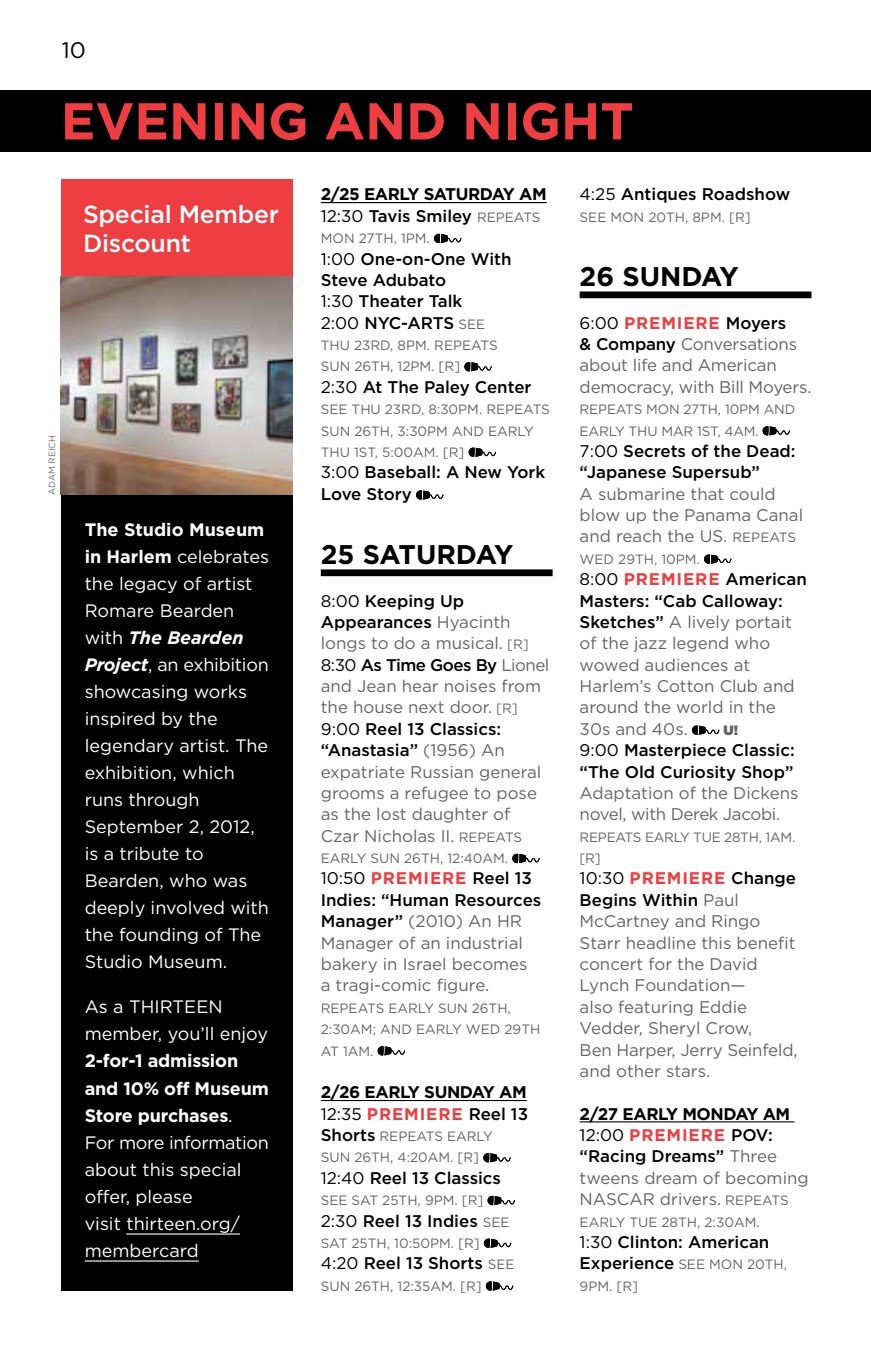
<style>
.page{position:relative;width:871px;height:1357px;background:#fff}
.page>*{position:absolute;margin:0;border:0;box-sizing:border-box;transform-origin:0 0}
.t1{font:700 51.75px "Gotham";color:#ef3e42}
.t2{font:700 27px "Gotham";letter-spacing:-.03em;color:#000}
.t3{font:500 24.75px/29.2px "Gotham";letter-spacing:-.01em;color:#fff}
.t4{font:22.5px "Gotham";color:#000}
.t5{font:18px/27px "Gotham";color:#fff}
.t6{font:16.88px/21.4px "Gotham";color:#636466}
.t7{font:500 16.88px/21.4px "Gotham";color:#000}
.t8{font:700 16.88px/21.4px "Gotham";letter-spacing:-.025em;color:#000}
.t9{font:16.88px/21.4px "Gotham";letter-spacing:-.02em;color:#636466}
.t10{font:13.5px/21.4px "Gotham";color:#636466}
.t11{font:13.5px/21.4px "Gotham";letter-spacing:-.02em;color:#636466}
.t12{font:900 13.5px "Gotham";color:#636466}
.t13{font:9px "Gotham";color:#6d6e71}
.s1{font-weight:700}
.s2{font-weight:700;font-style:italic}
.s3{font-weight:400}
.s4{font-weight:500}
.s5{font-weight:400;font-size:13.5px;color:#636466}
.s6{color:#000}
.s7{font-weight:500;color:#000}
.s8{font-size:13.5px}
.s9{font-weight:700;color:#ef3e42}
.s10{color:#ef3e42}
.s11{font-weight:500;font-size:16.88px;color:#000}
.s12{font-weight:700;color:#000}
</style>
<div class="page">
<div style="left:0;top:90px;width:871px;height:62px;background:#000"></div>
<hr style="left:321px;top:202px;width:226px;height:1px;background:#000">
<div style="left:321px;top:569px;width:231px;height:7px;background:#000"></div>
<hr style="left:321px;top:1100px;width:206px;height:1px;background:#000">
<svg style="left:434px;top:234px;width:27px;height:10px"></svg>
<svg style="left:464px;top:362px;width:28px;height:10px"></svg>
<svg style="left:468px;top:447px;width:28px;height:10px"></svg>
<svg style="left:416px;top:490px;width:27px;height:10px"></svg>
<svg style="left:512px;top:854px;width:28px;height:10px"></svg>
<svg style="left:378px;top:1046px;width:27px;height:10px"></svg>
<svg style="left:483px;top:1153px;width:28px;height:10px"></svg>
<svg style="left:487px;top:1196px;width:28px;height:10px"></svg>
<svg style="left:484px;top:1238px;width:27px;height:10px"></svg>
<svg style="left:486px;top:1281px;width:27px;height:10px"></svg>
<div style="left:579px;top:291px;width:232px;height:7px;background:#000"></div>
<hr style="left:579px;top:1121px;width:215px;height:1px;background:#000">
<svg style="left:762px;top:426px;width:28px;height:10px"></svg>
<svg style="left:704px;top:554px;width:27px;height:10px"></svg>
<svg style="left:692px;top:725px;width:27px;height:10px"></svg>
<div style="left:61px;top:277px;width:231px;height:1013px;background:#000"></div>
<div style="left:61px;top:179px;width:231px;height:98px;background:#ef3e42"></div>
<hr style="left:126px;top:1233px;width:114px;height:1px;background:#fff">
<hr style="left:85px;top:1260px;width:114px;height:1px;background:#fff">
<img style="left:61px;top:277px;width:231px;height:218px">
<h3 class="t4" style="left:62px;top:37px;width:26px">10</h3>
<h1 class="t1" style="left:61px;top:91px;width:574px">eveni ng and night</h1>
<h3 class="t3" style="left:83px;top:199px;width:198px">Special Member<br>Discount</h3>
<p class="t13" style="left:47px;top:495px;width:61px;rotate:-90deg">Adam Reich</p>
<p class="t5" style="left:85px;top:516px;width:186px"><span class="s1">The Studio M useum in Harlem</span> celebrates the legacy of artist<br>Romare Bearden with <span class="s2">The Bearden<br>Project</span>, an exhibition showcasing works inspired by the legendary artist. The exhibition, which runs through<br>September 2, 2012, is a tribute to<br>Bearden, who was deeply involved with the founding of The<br>Studio M useum.</p>
<p class="t5" style="left:85px;top:993px;width:57px">As a THIRTEE</p>
<p class="t5" style="left:85px;top:993px;width:185px;text-indent:124px">N member, you’ll enjoy</p>
<p class="t5" style="left:85px;top:1047px;width:186px"><span class="s1">2-for-1 admission and 10% off M useum<br>Store purchases</span>.<br>For more information about this special offer, please<br>visit thirteen.org/ membercard</p>
<p class="t8" style="left:321px;top:183px;width:225px">2/25 EARLY SATU RDAY AM<br><span class="s3">12:30</span> <span class="s4">Tavis Smiley</span> <span class="s5">Repeats</span></p>
<p class="t10" style="left:321px;top:227px;width:111px">Mon 27th, 1pm.</p>
<p class="t7" style="left:321px;top:247px;width:192px"><span class="s3">1:00</span> One-on-One With<br>Steve Adubato<br><span class="s3">1:30</span> Theater Talk<br><span class="s3">2:00</span> NYC-ARTS <span class="s5">See</span></p>
<p class="t10" style="left:321px;top:334px;width:178px">Thu 23rd, 8pm. Repeats<br>Sun 26th, 12pm. [R]</p>
<p class="t7" style="left:321px;top:376px;width:212px"><span class="s3">2:30</span> At The Paley Center</p>
<p class="t10" style="left:321px;top:398px;width:231px">See Thu 23rd, 8:30pm. Repeats<br>Sun 26th, 3:30pm an d early<br>Thu 1st, 5:00am. [R]</p>
<p class="t7" style="left:321px;top:461px;width:226px"><span class="s3">3:00</span> Baseball: A New York<br>Love Story</p>
<h2 class="t2" style="left:321px;top:539px;width:193px">25 SATU RDAY</h2>
<p class="t6" style="left:321px;top:589px;width:230px"><span class="s6">8:00</span> <span class="s7">Keeping Up<br>Appearances</span> Hyacinth longs to do a musical. <span class="s8">[R]<br></span><span class="s6">8:30</span> <span class="s7">As Time Goes By</span> Lionel and Jean hear noises from the house next door. <span class="s8">[R]<br></span><span class="s6">9:00</span> <span class="s7">Reel 13 Classics: “Anastasia”</span> (1956) An expatriate Russian general grooms a refugee to pose as the lost daughter of<br>Czar Nicholas II . <span class="s8">Repeats</span></p>
<p class="t10" style="left:321px;top:847px;width:189px">early Sun 26th, 12:40am.</p>
<p class="t6" style="left:321px;top:867px;width:222px"><span class="s6">10:50</span> <span class="s9">PREM IERE</span> <span class="s7">Reel 13<br>Indies: “Human Resources<br>Manager”</span> (2010) An HR<br>Manager of an industrial bakery in Israel becomes a tragi-comic figure.</p>
<p class="t10" style="left:321px;top:997px;width:221px">Repeats early Sun 26th,<br>2:30am; an d early Wed 29th at 1am.</p>
<p class="t8" style="left:321px;top:1081px;width:209px">2/26 EARLY SUN DAY AM<br><span class="s3">12:35</span> <span class="s10">PREM IERE</span> <span class="s4">Reel 13</span></p>
<p class="t10" style="left:321px;top:1125px;width:174px"><span class="s11">Shorts</span> Repeats early<br>Sun 26th, 4:20am. [R]</p>
<p class="t7" style="left:321px;top:1167px;width:182px"><span class="s3">12:40</span> Reel 13 Classics</p>
<p class="t10" style="left:321px;top:1189px;width:164px">See Sat 25th, 9pm. [R]</p>
<p class="t7" style="left:321px;top:1209px;width:190px"><span class="s3">2:30</span> Reel 13 Indies <span class="s5">See</span></p>
<p class="t10" style="left:321px;top:1232px;width:160px">Sat 25th, 10:50pm. [R]</p>
<p class="t7" style="left:321px;top:1252px;width:195px"><span class="s3">4:20</span> Reel 13 Shorts <span class="s5">See</span></p>
<p class="t10" style="left:321px;top:1275px;width:162px">Sun 26th, 12:35am. [R]</p>
<p class="t7" style="left:579px;top:183px;width:212px"><span class="s3">4:25</span> Antiques Roadshow</p>
<p class="t10" style="left:579px;top:206px;width:173px">See Mon 20th, 8pm. [R]</p>
<h2 class="t2" style="left:579px;top:261px;width:160px">26 SUN DAY</h2>
<p class="t6" style="left:579px;top:312px;width:233px"><span class="s6">6:00</span> <span class="s9">PREM IERE</span> <span class="s7">Moyers<br>&amp; Company</span> Conversations about life and American democracy, with Bill Moyers.</p>
<p class="t10" style="left:579px;top:398px;width:217px">Repeats Mon 27th, 10pm an d early Thu Mar 1st, 4am.</p>
<p class="t7" style="left:579px;top:440px;width:217px"><span class="s3">7:00</span> Secrets of the Dead: “Japanese Supersub”</p>
<p class="t6" style="left:579px;top:483px;width:225px">A submarine that could blow up the Panama Canal and reach the US. <span class="s8">Repeats</span></p>
<p class="t10" style="left:579px;top:548px;width:122px">Wed 29th, 10pm.</p>
<p class="t6" style="left:579px;top:568px;width:229px"><span class="s6">8:00</span> <span class="s9">PREM IERE</span> <span class="s7">American<br>Masters: “Cab Calloway:<br>Sketches”</span> A lively portait of the jazz legend who wowed audiences at<br>Harlem’s Cotton Club and around the world in the<br>30s and 40s.</p>
<p class="t12" style="left:723px;top:722px;width:16px">U!</p>
<p class="t7" style="left:579px;top:739px;width:217px"><span class="s3">9:00</span> Masterpiece Classic: “The Old Curiosity Shop”</p>
<p class="t9" style="left:579px;top:782px;width:220px">Adaptation of the Dickens novel, with Derek Jacobi.</p>
<p class="t11" style="left:579px;top:826px;width:217px">Repeats early Tue 28th, 1am. [R]</p>
<p class="t6" style="left:579px;top:867px;width:219px"><span class="s6">10:30</span> <span class="s9">PREM IERE</span> <span class="s7">Change<br>Begins Within</span> Paul<br>McCartney and Ringo<br>Starr headline this benefit concert for the David<br>Lynch Foundation—<br>also featuring Eddie<br>Vedder, Sheryl Crow,<br>Ben Harper, Jerry Seinfeld, and other stars.</p>
<p class="t6" style="left:579px;top:1103px;width:231px"><span class="s12">2/27 EARLY MON DAY AM<br></span><span class="s6">12:00</span> <span class="s9">PREM IERE</span> <span class="s7">POV: “Racing Dreams”</span> Three tweens dream of becoming<br>NASCAR drivers. <span class="s8">Repeats</span></p>
<p class="t10" style="left:579px;top:1211px;width:181px">early Tue 28th, 2:30am.</p>
<p class="t7" style="left:579px;top:1231px;width:191px"><span class="s3">1:30</span> Clinton: American</p>
<p class="t10" style="left:579px;top:1253px;width:209px"><span class="s11">Experience</span> See M on 20th,<br>9pm. [R]</p>
</div>
